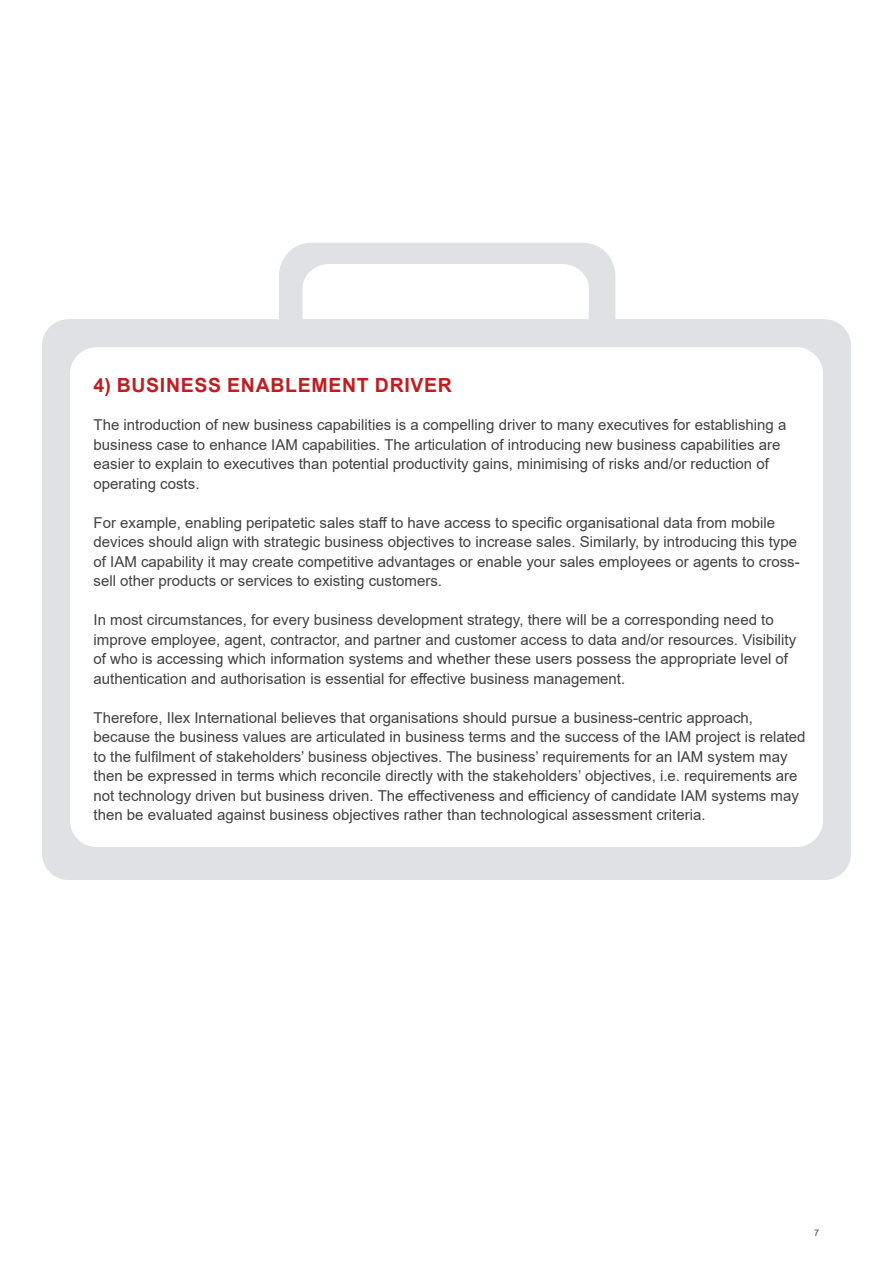
<style>
.page{position:relative;width:893px;height:1263px;background:#fff}
.page>*{position:absolute;margin:0;border:0;box-sizing:border-box;transform-origin:0 0}
.t1{font:700 19.5px "Arial";letter-spacing:.035em;color:#be1e23}
.t2{font:15px/19.5px "Arial";color:#404041}
.t3{font:9px "Arial";color:#404041}
</style>
<div class="page">
<svg style="left:42px;top:243px;width:809px;height:637px;fill:#e0e1e4"></svg>
<div style="left:70px;top:347px;width:753px;height:500px;background:#fff;border-radius:27px"></div>
<svg style="left:302px;top:264px;width:287px;height:55px"></svg>
<h1 class="t1" style="left:94px;top:372px;width:360px">4) BUSINESS ENABLEMENT DRIVER</h1>
<p class="t2" style="left:94px;top:415px;width:694px">The introduction of new business capabilities is a compelling driver to many executives for establishing a business case to enhance IAM capabilities. The articulation of introducing new business capabilities are easier to explain to executives than potential productivity gains, minimising of risks and/or reduction of operating costs.</p>
<p class="t2" style="left:94px;top:513px;width:708px">For example, enabling peripatetic sales staff to have access to specific organisational data from mobile devices should align with strategic business objectives to increase sales. Similarly, by introducing this type of IAM capability it may create competitive advantages or enable your sales employees or agents to cross&shy;sell other products or services to existing customers.</p>
<p class="t2" style="left:94px;top:610px;width:704px">In most circumstances, for every business development strategy, there will be a corresponding need to improve employee, agent, contractor, and partner and customer access to data and/or resources. Visibility of who is accessing which information systems and whether these users possess the appropriate level of authentication and authorisation is essential for effective business management.</p>
<p class="t2" style="left:94px;top:708px;width:713px">Therefore, Ilex International believes that organisations should pursue a business-centric approach, because the business values are articulated in business terms and the success of the IAM project is related to the fulfilment of stakeholders’ business objectives. The business’ requirements for an IAM system may then be expressed in terms which reconcile directly with the stakeholders’ objectives, i.e. requirements are not technology driven but business driven. The effectiveness and efficiency of candidate IAM systems may then be evaluated against business objectives rather than technological assessment criteria.</p>
<p class="t3" style="left:814px;top:1227px;width:7px">7</p>
</div>
